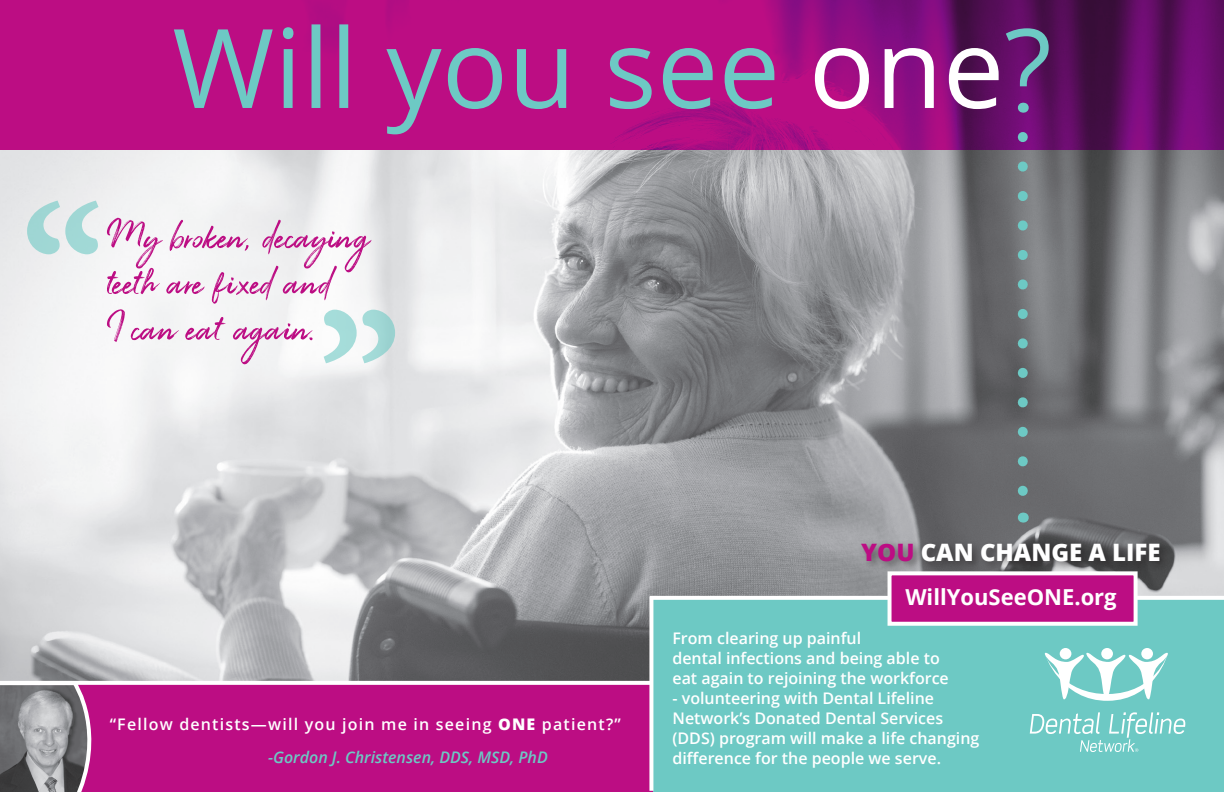
<style>
.page{position:relative;width:1224px;height:792px;background:#fff}
.page>*{position:absolute;margin:0;border:0;box-sizing:border-box;transform-origin:0 0}
.t1{font:700 188.4px "Minion Pro";color:#6dc9c4}
.t2{font:52.2px/46px "Perfetto";letter-spacing:-.03em;color:#bc0d83}
.t3{font:800 24px "Open Sans";color:#fff}
.t4{font:700 22px "Open Sans";color:#fff}
.t5{font:600 16px/20px "Open Sans";color:#fff}
.t6{font:600 16px "Open Sans";letter-spacing:.075em;color:#fff}
.t7{font:italic 600 16px "Open Sans";color:#6dc9c4}
.s1{font-weight:800}
.s2{color:#bc0d83}
</style>
<div class="page">
<img style="left:0;top:150px;width:1224px;height:531px">
<div style="left:652px;top:599px;width:572px;height:193px;background:#6dc9c4"></div>
<div style="left:25px;top:681px;width:627px;height:111px;background:#bc0d83"></div>
<svg style="left:0;top:0;width:1224px;height:150px;background:#960d77"></svg>
<svg style="left:1006px;top:28px;width:43px;height:58px;background:#654481"></svg>
<svg style="left:815px;top:48px;width:184px;height:61px"></svg>
<svg style="left:174px;top:24px;width:600px;height:110px;background:#ac2f8e"></svg>
<svg style="left:653px;top:596px;width:571px;height:4px"></svg>
<div style="left:859px;top:540px;width:311px;height:32px;background:#231f20;opacity:.55"></div>
<div style="left:888px;top:571px;width:250px;height:55px;background:#bc0d83;border:4px solid #fff"></div>
<svg style="left:1018px;top:137px;width:10px;height:366px;background:#6f8589"></svg>
<svg style="left:108px;top:681px;width:541px;height:4px;background:#fcf6fa"></svg>
<svg style="left:0;top:679px;width:108px;height:113px"></svg>
<svg style="left:1141px;top:648px;width:12px;height:11px"></svg>
<div style="left:1060px;top:648px;width:11px;height:11px;background:#fff;border-radius:50%"></div>
<svg style="left:1101px;top:648px;width:12px;height:11px"></svg>
<svg style="left:1044px;top:651px;width:124px;height:50px"></svg>
<svg style="left:1030px;top:712px;width:155px;height:40px"></svg>
<svg style="left:649px;top:596px;width:4px;height:195px"></svg>
<h1 class="t1" style="left:22px;top:143px;width:85px">“</h1>
<p class="t2" style="left:107px;top:218px;width:264px">My broken, decaying teeth are fixed and<br>I can eat again.</p>
<h1 class="t1" style="left:317px;top:250px;width:85px">”</h1>
<p class="t6" style="left:110px;top:713px;width:513px">“Fellow dentists—will you join me in seeing <span class="s1">ONE</span> patient?”</p>
<p class="t7" style="left:268px;top:746px;width:281px">-Gordon J. Christensen, DDS, MSD, PhD</p>
<p class="t3" style="left:861px;top:534px;width:301px"><span class="s2">YOU</span> CAN CHANGE A LIFE</p>
<p class="t4" style="left:905px;top:581px;width:213px">WillYouSeeONE.org</p>
<p class="t5" style="left:672px;top:628px;width:278px">From clearing up painful<br>dental infections and being able to eat again to rejoining the workforce</p>
<p class="t5" style="left:672px;top:688px;width:308px">- volunteering with Dental Lifeline Network’s Donated Dental Services (DDS) program will make a life changing difference for the people we serve.</p>
</div>
